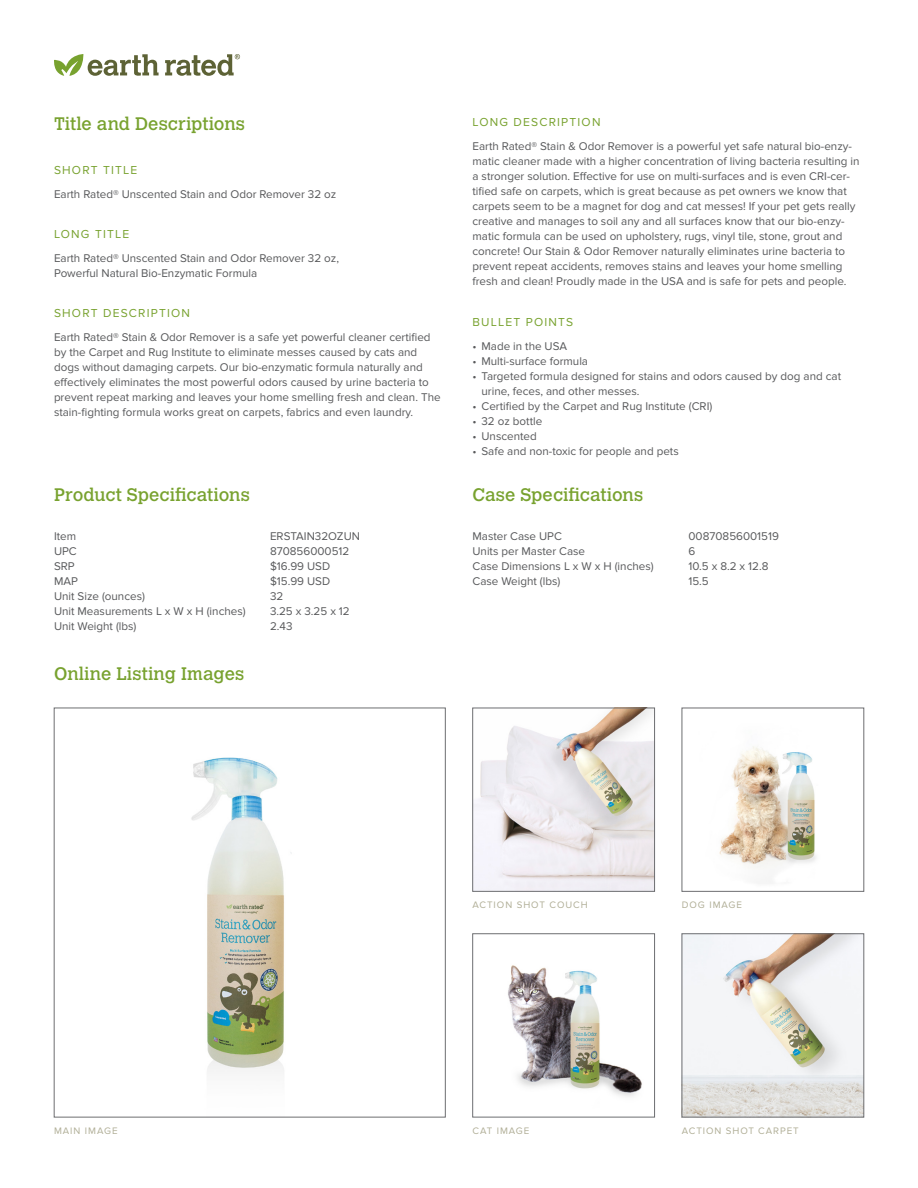
<style>
.page{position:relative;width:918px;height:1188px;background:#fff}
.page>*{position:absolute;margin:0;border:0;box-sizing:border-box;transform-origin:0 0}
.t1{font:18px "Calvert";color:#78a22f}
.t2{font:12px "Proxima Nova";letter-spacing:.1em;color:#78a22f}
.t3{font:11.7px/15px "Proxima Nova";color:#58595b}
.t4{font:9.75px "Proxima Nova";letter-spacing:.1em;color:#b0ae96}
</style>
<div class="page">
<svg style="left:54px;top:54px;width:105px;height:22px"></svg>
<svg style="left:165px;top:54px;width:75px;height:22px"></svg>
<img style="left:191px;top:757px;width:101px;height:317px">
<img style="left:474px;top:710px;width:179px;height:180px">
<div style="left:472px;top:708px;width:183px;height:184px;border:1px solid #6d6e71"></div>
<img style="left:508px;top:965px;width:134px;height:132px">
<div style="left:472px;top:934px;width:183px;height:183px;border:1px solid #6d6e71"></div>
<img style="left:719px;top:746px;width:97px;height:137px">
<div style="left:682px;top:708px;width:182px;height:184px;border:1px solid #6d6e71"></div>
<img style="left:684px;top:936px;width:178px;height:179px">
<div style="left:682px;top:934px;width:182px;height:183px;border:1px solid #6d6e71"></div>
<h1 class="t1" style="left:54px;top:114px;width:193px">Title and Descriptions</h1>
<p class="t2" style="left:54px;top:163px;width:85px">SHORT TITLE</p>
<p class="t3" style="left:54px;top:186px;width:284px">Earth Rated® Unscented Stain and Odor Remover 32 oz</p>
<p class="t2" style="left:54px;top:227px;width:77px">LONG TITLE</p>
<p class="t3" style="left:54px;top:250px;width:287px">Earth Rated® Unscented Stain and Odor Remover 32 oz,<br>Powerful Natural Bio-Enzymatic Formula</p>
<p class="t2" style="left:54px;top:306px;width:138px">SHORT DESCRIPTION</p>
<p class="t3" style="left:54px;top:330px;width:388px">Earth Rated® Stain &amp; Odor Remover is a safe yet powerful cleaner certified by the Carpet and Rug Institute to eliminate messes caused by cats and dogs without damaging carpets. Our bio-enzymatic formula naturally and effectively eliminates the most powerful odors caused by urine bacteria to prevent repeat marking and leaves your home smelling fresh and clean. The stain-fighting formula works great on carpets, fabrics and even laundry.</p>
<h1 class="t1" style="left:54px;top:484px;width:197px">Product Specifications</h1>
<p class="t3" style="left:54px;top:529px;width:24px">Item</p>
<p class="t3" style="left:270px;top:529px;width:92px">ERSTAIN32OZUN</p>
<p class="t3" style="left:54px;top:544px;width:24px">UPC</p>
<p class="t3" style="left:270px;top:544px;width:81px">870856000512</p>
<p class="t3" style="left:54px;top:559px;width:22px">SRP</p>
<p class="t3" style="left:270px;top:559px;width:62px">$16.99 USD</p>
<p class="t3" style="left:54px;top:574px;width:25px">MAP</p>
<p class="t3" style="left:270px;top:574px;width:62px">$15.99 USD</p>
<p class="t3" style="left:54px;top:589px;width:92px">Unit Size (ounces)</p>
<p class="t3" style="left:270px;top:589px;width:15px">32</p>
<p class="t3" style="left:54px;top:604px;width:193px">Unit Measurements L x W x H (inches)</p>
<p class="t3" style="left:270px;top:604px;width:81px">3.25 x 3.25 x 12</p>
<p class="t3" style="left:54px;top:619px;width:84px">Unit Weight (lbs)</p>
<p class="t3" style="left:270px;top:619px;width:24px">2.43</p>
<h1 class="t1" style="left:54px;top:663px;width:192px">Online Listing Images</h1>
<p class="t2" style="left:472px;top:116px;width:130px">LONG DESCRIPTION</p>
<p class="t3" style="left:472px;top:139px;width:389px">Earth Rated® Stain &amp; Odor Remover is a powerful yet safe natural bio-enzy&shy;matic cleaner made with a higher concentration of living bacteria resulting in a stronger solution. Effective for use on multi-surfaces and is even CRI-cer&shy;tified safe on carpets, which is great because as pet owners we know that carpets seem to be a magnet for dog and cat messes! If your pet gets really creative and manages to soil any and all surfaces know that our bio-enzy&shy;matic formula can be used on upholstery, rugs, vinyl tile, stone, grout and concrete! Our Stain &amp; Odor Remover naturally eliminates urine bacteria to prevent repeat accidents, removes stains and leaves your home smelling fresh and clean! Proudly made in the USA and is safe for pets and people.</p>
<p class="t2" style="left:472px;top:315px;width:102px">BULLET POINTS</p>
<p class="t3" style="left:472px;top:338px;width:96px">• Made in the USA</p>
<p class="t3" style="left:472px;top:353px;width:117px">• Multi-surface formula</p>
<p class="t3" style="left:481px;top:368px;width:361px;text-indent:-9px">• Targeted formula designed for stains and odors caused by dog and cat urine, feces, and other messes.</p>
<p class="t3" style="left:472px;top:398px;width:241px">• Certified by the Carpet and Rug Institute (CRI)</p>
<p class="t3" style="left:472px;top:413px;width:71px">• 32 oz bottle</p>
<p class="t3" style="left:472px;top:428px;width:66px">• Unscented</p>
<p class="t3" style="left:472px;top:443px;width:208px">• Safe and non-toxic for people and pets</p>
<h1 class="t1" style="left:472px;top:484px;width:172px">Case Specifications</h1>
<p class="t3" style="left:472px;top:529px;width:91px">Master Case UPC</p>
<p class="t3" style="left:689px;top:529px;width:92px">00870856001519</p>
<p class="t3" style="left:472px;top:544px;width:114px">Units per Master Case</p>
<p class="t3" style="left:689px;top:544px;width:8px">6</p>
<p class="t3" style="left:472px;top:559px;width:183px">Case Dimensions L x W x H (inches)</p>
<p class="t3" style="left:689px;top:559px;width:81px">10.5 x 8.2 x 12.8</p>
<p class="t3" style="left:472px;top:574px;width:89px">Case Weight (lbs)</p>
<p class="t3" style="left:689px;top:574px;width:22px">15.5</p>
<p class="t4" style="left:472px;top:899px;width:117px">ACTION SHOT COUCH</p>
<p class="t4" style="left:682px;top:899px;width:62px">DOG IMAGE</p>
<p class="t4" style="left:54px;top:1125px;width:65px">MAIN IMAGE</p>
<p class="t4" style="left:472px;top:1125px;width:58px">CAT IMAGE</p>
<p class="t4" style="left:682px;top:1125px;width:119px">ACTION SHOT CARPET</p>
</div>
